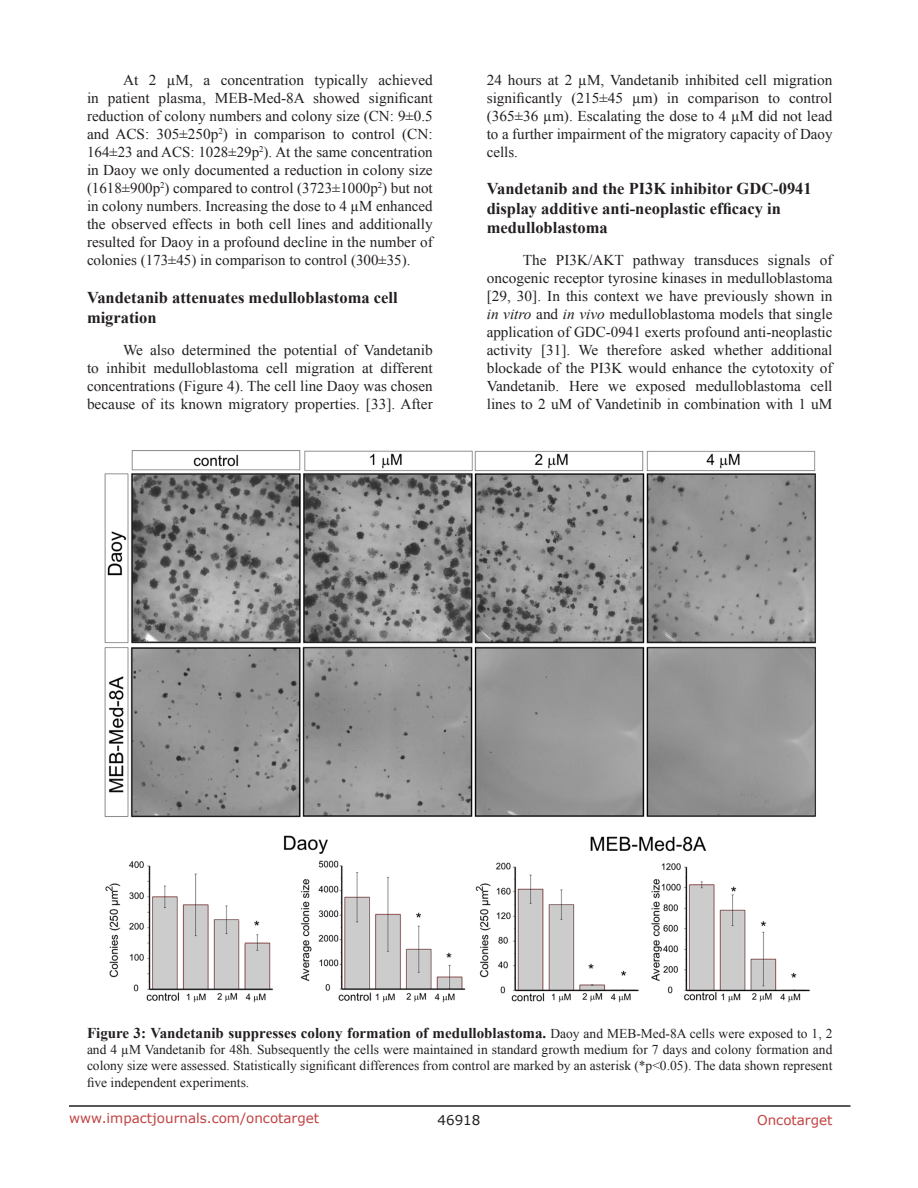
<style>
.page{position:relative;width:918px;height:1188px;background:#fff}
.page>*{position:absolute;margin:0;border:0;box-sizing:border-box;transform-origin:0 0}
.SubHeading{font:700 16.5px/19.8px "Times New Roman";color:#231f20}
.BodyText{font:15px/18px "Times New Roman";color:#231f20;text-align:justify}
.figuretext{font:700 15px "Times New Roman";color:#231f20}
.figuretext-2{font:13.5px/16.2px "Times New Roman";color:#231f20;text-align:justify}
.t1{font:13.5px "Verdana";color:#c24141}
.t2{font:13.5px "Verdana";color:#231f20}
.s1{font-style:italic}
.s2{font-weight:400;font-size:13.5px}
</style>
<div class="page">
<hr style="left:69px;top:1105px;width:781px;height:2px;background:#231f20">
<img style="left:104px;top:450px;width:712px;height:553px">
<p class="BodyText" style="left:87px;top:71px;width:347px;text-indent:36px">At 2 µM, a concentration typically achieved in patient plasma, MEB-Med-8A showed significant reduction of colony numbers and colony size (CN: 9±0.5 and ACS: 305±250p<sup>2</sup>) in comparison to control (CN:<br>164±23 and ACS: 1028±29p<sup>2</sup>). At the same concentration in Daoy we only documented a reduction in colony size (1618±900p<sup>2</sup>) compared to control (3723±1000p<sup>2</sup>) but not in colony numbers. Increasing the dose to 4 µM enhanced the observed effects in both cell lines and additionally resulted for Daoy in a profound decline in the number of colonies (173±45) in comparison to control (300±35).</p>
<p class="SubHeading" style="left:87px;top:287px;width:312px">Vandetanib attenuates medulloblastoma cell migration</p>
<p class="BodyText" style="left:87px;top:340px;width:347px;text-indent:36px">We also determined the potential of Vandetanib to inhibit medulloblastoma cell migration at different concentrations (Figure 4). The cell line Daoy was chosen because of its known migratory properties. [33]. After</p>
<p class="BodyText" style="left:487px;top:71px;width:347px">24 hours at 2 µM, Vandetanib inhibited cell migration significantly (215±45 µm) in comparison to control (365±36 µm). Escalating the dose to 4 µM did not lead to a further impairment of the migratory capacity of Daoy cells.</p>
<p class="SubHeading" style="left:487px;top:178px;width:327px">Vandetanib and the PI3K inhibitor GDC-0941 display additive anti-neoplastic efficacy in medulloblastoma</p>
<p class="BodyText" style="left:487px;top:251px;width:347px;text-indent:36px">The PI3K/AKT pathway transduces signals of oncogenic receptor tyrosine kinases in medulloblastoma [29, 30]. In this context we have previously shown in <span class="s1">in vitro</span> and <span class="s1">in vivo</span> medulloblastoma models that single application of GDC-0941 exerts profound anti-neoplastic activity [31]. We therefore asked whether additional blockade of the PI3K would enhance the cytotoxity of Vandetanib. Here we exposed medulloblastoma cell lines to 2 uM of Vandetinib in combination with 1 uM</p>
<p class="figuretext" style="left:87px;top:1023px;width:747px">Figure 3: Vandetanib suppresses colony formation of medulloblastoma. <span class="s2">Daoy and MEB-Med-8A cells were exposed to 1, 2</span></p>
<p class="figuretext-2" style="left:87px;top:1041px;width:747px">and 4 µM Vandetanib for 48h. Subsequently the cells were maintained in standard growth medium for 7 days and colony formation and colony size were assessed. Statistically significant differences from control are marked by an asterisk (*p&lt;0.05). The data shown represent five independent experiments.</p>
<p class="t1" style="left:69px;top:1110px;width:252px">www.impactjournals.com/oncotarget</p>
<p class="t2" style="left:438px;top:1111px;width:44px">46918</p>
<p class="t1" style="left:757px;top:1111px;width:77px">Oncotarget</p>
</div>
